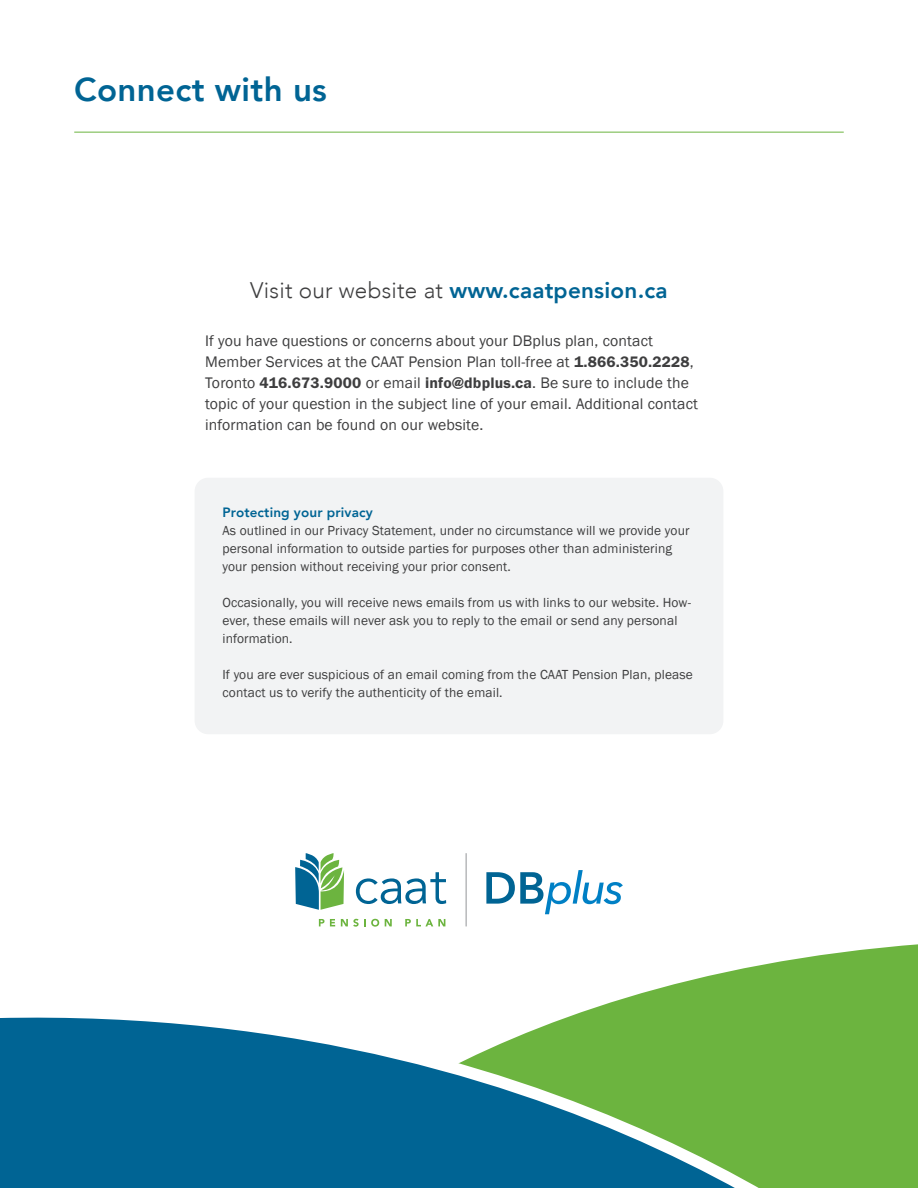
<style>
.page{position:relative;width:918px;height:1188px;background:#fff}
.page>*{position:absolute;margin:0;border:0;box-sizing:border-box;transform-origin:0 0}
.t1{font:800 33px "Avenir";letter-spacing:.01em;color:#006494}
.t2{font:800 22.5px "Avenir";letter-spacing:.01em;color:#006494}
.Body_Copy{font:15.75px/21px "Franklin Gothic";letter-spacing:.01em;color:#3e3e3f}
.Small_Box_Copy{font:13.5px/18px "Franklin Gothic";letter-spacing:.01em;color:#3e3e3f}
.Small_Box_H3{font:800 13.5px "Avenir";letter-spacing:.01em;color:#006494}
.s1{font-weight:300;color:#3e3e3f}
.s2{font-family:"Franklin Got ITC";font-weight:600}
</style>
<div class="page">
<div style="left:195px;top:478px;width:528px;height:256px;background:#f2f3f4;border-radius:14px"></div>
<svg style="left:646px;top:944px;width:272px;height:48px;fill:#6cb43f"></svg>
<div style="left:606px;top:992px;width:312px;height:12px;background:#6cb43f"></div>
<svg style="left:0;top:1004px;width:918px;height:184px;background:#469484"></svg>
<hr style="left:74px;top:132px;width:770px;height:1px;background:#6cb43f">
<svg style="left:356px;top:872px;width:90px;height:32px"></svg>
<svg style="left:319px;top:919px;width:5px;height:7px"></svg>
<svg style="left:330px;top:919px;width:5px;height:7px"></svg>
<svg style="left:341px;top:919px;width:38px;height:8px"></svg>
<svg style="left:385px;top:919px;width:7px;height:7px"></svg>
<svg style="left:405px;top:919px;width:40px;height:7px"></svg>
<svg style="left:295px;top:853px;width:49px;height:57px"></svg>
<hr style="left:466px;top:853px;width:1px;height:73px;background:#939598">
<svg style="left:486px;top:870px;width:137px;height:44px"></svg>
<h2 class="t1" style="left:74px;top:64px;width:254px">Connect with us</h2>
<p class="t2" style="left:250px;top:273px;width:419px"><span class="s1">Visit our website at</span> www.caatpension.ca</p>
<p class="Body_Copy" style="left:205px;top:331px;width:494px">If you have questions or concerns about your DBplus plan, contact Member Services at the CAAT Pension Plan toll-free at <span class="s2">1.866.350.2228</span>, Toronto <span class="s2">416.673.9000</span> or email <span class="s2">info@dbplus.ca</span>. Be sure to include the topic of your question in the subject line of your email. Additional contact information can be found on our website.</p>
<h3 class="Small_Box_H3" style="left:222px;top:502px;width:152px">Protecting your privacy</h3>
<p class="Small_Box_Copy" style="left:222px;top:522px;width:469px">As outlined in our Privacy Statement, under no circumstance will we provide your personal information to outside parties for purposes other than administering your pension without receiving your prior consent.</p>
<p class="Small_Box_Copy" style="left:222px;top:594px;width:470px">Occasionally, you will receive news emails from us with links to our website. How&shy;ever, these emails will never ask you to reply to the email or send any personal information.</p>
<p class="Small_Box_Copy" style="left:222px;top:666px;width:472px">If you are ever suspicious of an email coming from the CAAT Pension Plan, please contact us to verify the authenticity of the email.</p>
</div>
